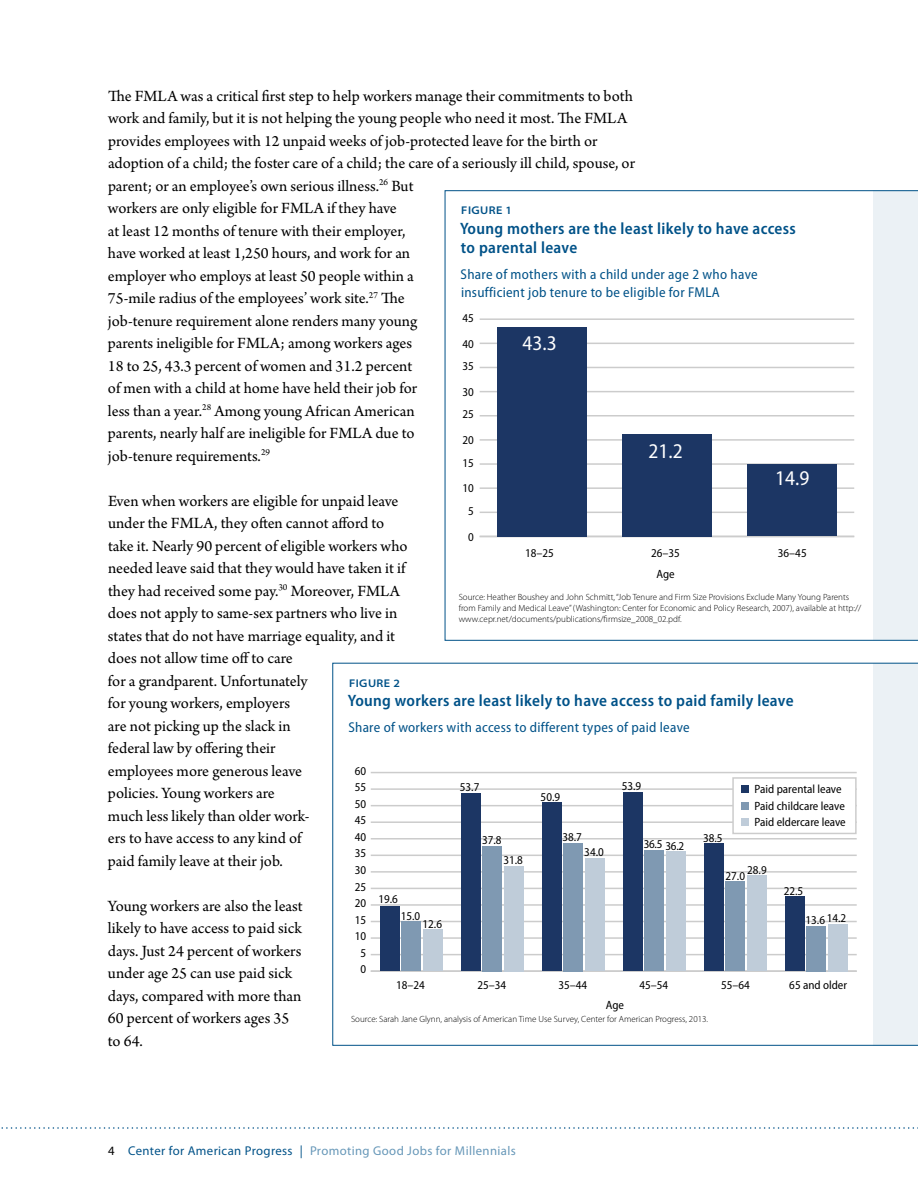
<style>
.page{position:relative;width:918px;height:1188px;background:#fff}
.page>*{position:absolute;margin:0;border:0;box-sizing:border-box;transform-origin:0 0}
.t1{font:semi-condensed 21px "Myriad Pro";color:#fff}
.t2{font:16.5px/22.5px "Arno Pro";color:#000}
.t3{font:600 semi-condensed 16.5px/19.5px "Myriad Pro";letter-spacing:.02em;color:#005288}
.t4{font:semi-condensed 14.25px/17.1px "Myriad Pro";letter-spacing:.02em;color:#005288}
.t5{font:12.75px "Myriad Pro";letter-spacing:.03em;color:#6697b8}
.t6{font:semi-condensed 12px/16.5px "Myriad Pro";color:#000}
.t7{font:600 semi-expanded 11.25px "Myriad Pro";letter-spacing:.04em;color:#005288}
.t8{font:300 9px/10.8px "Myriad Pro";color:#000}
.s1{color:#000}
.s2{color:#005288}
</style>
<div class="page">
<svg style="left:1px;top:1127px;width:917px;height:2px"></svg>
<svg style="left:445px;top:190px;width:473px;height:450px"></svg>
<hr style="left:480px;top:536px;width:374px;height:1px;background:#ccc">
<hr style="left:480px;top:487px;width:374px;height:2px;background:#ccc">
<hr style="left:480px;top:439px;width:374px;height:2px;background:#ccc">
<hr style="left:480px;top:391px;width:374px;height:1px;background:#ccc">
<hr style="left:480px;top:343px;width:374px;height:1px;background:#ccc">
<hr style="left:480px;top:512px;width:374px;height:1px;background:#ccc">
<hr style="left:480px;top:463px;width:374px;height:2px;background:#ccc">
<hr style="left:480px;top:415px;width:374px;height:2px;background:#ccc">
<hr style="left:480px;top:367px;width:374px;height:1px;background:#ccc">
<hr style="left:480px;top:318px;width:374px;height:2px;background:#ccc">
<div style="left:497px;top:327px;width:90px;height:209px;background:#1c3664"></div>
<div style="left:622px;top:434px;width:90px;height:102px;background:#1c3664"></div>
<div style="left:747px;top:465px;width:90px;height:71px;background:#1c3664"></div>
<svg style="left:333px;top:663px;width:585px;height:383px"></svg>
<hr style="left:371px;top:970px;width:486px;height:2px;background:#ccc">
<hr style="left:371px;top:937px;width:486px;height:2px;background:#ccc">
<hr style="left:371px;top:904px;width:486px;height:2px;background:#ccc">
<hr style="left:371px;top:871px;width:486px;height:2px;background:#ccc">
<hr style="left:371px;top:838px;width:486px;height:2px;background:#ccc">
<hr style="left:371px;top:805px;width:486px;height:1px;background:#ccc">
<hr style="left:371px;top:772px;width:486px;height:1px;background:#ccc">
<hr style="left:371px;top:954px;width:486px;height:1px;background:#ccc">
<hr style="left:371px;top:921px;width:486px;height:1px;background:#ccc">
<hr style="left:371px;top:888px;width:486px;height:1px;background:#ccc">
<hr style="left:371px;top:855px;width:486px;height:1px;background:#ccc">
<hr style="left:371px;top:821px;width:486px;height:2px;background:#ccc">
<hr style="left:371px;top:788px;width:486px;height:2px;background:#ccc">
<div style="left:423px;top:929px;width:20px;height:42px;background:#bfccd9"></div>
<div style="left:504px;top:866px;width:20px;height:105px;background:#bfccd9"></div>
<div style="left:585px;top:859px;width:20px;height:112px;background:#bfccd9"></div>
<div style="left:666px;top:851px;width:20px;height:120px;background:#bfccd9"></div>
<div style="left:747px;top:876px;width:20px;height:95px;background:#bfccd9"></div>
<div style="left:828px;top:924px;width:20px;height:47px;background:#bfccd9"></div>
<div style="left:402px;top:922px;width:19px;height:49px;background:#7f99b2"></div>
<div style="left:483px;top:846px;width:19px;height:125px;background:#7f99b2"></div>
<div style="left:564px;top:843px;width:19px;height:128px;background:#7f99b2"></div>
<div style="left:645px;top:850px;width:19px;height:121px;background:#7f99b2"></div>
<div style="left:726px;top:882px;width:19px;height:89px;background:#7f99b2"></div>
<div style="left:807px;top:926px;width:19px;height:45px;background:#7f99b2"></div>
<div style="left:380px;top:906px;width:19px;height:65px;background:#1c3664"></div>
<div style="left:461px;top:793px;width:19px;height:178px;background:#1c3664"></div>
<div style="left:542px;top:803px;width:19px;height:168px;background:#1c3664"></div>
<div style="left:623px;top:793px;width:19px;height:178px;background:#1c3664"></div>
<div style="left:704px;top:844px;width:19px;height:127px;background:#1c3664"></div>
<div style="left:785px;top:897px;width:19px;height:74px;background:#1c3664"></div>
<div style="left:733px;top:778px;width:123px;height:55px;background:#fff"></div>
<div style="left:732px;top:777px;width:125px;height:57px;border:2px solid #ccc"></div>
<div style="left:742px;top:786px;width:7px;height:7px;background:#1c3664"></div>
<div style="left:742px;top:802px;width:7px;height:8px;background:#7f99b2"></div>
<div style="left:742px;top:819px;width:7px;height:7px;background:#bfccd9"></div>
<p class="t2" style="left:108px;top:85px;width:529px">The FMLA was a critical first step to help workers manage their commitments to both work and family, but it is not helping the young people who need it most. The FMLA provides employees with 12 unpaid weeks of job-protected leave for the birth or adoption of a child; the foster care of a child; the care of a seriously ill child, spouse, or parent; or an employee’s own serious illness.<sup>26</sup> But<br>workers are only eligible for FMLA if they have<br>at least 12 months of tenure with their employer,<br>have worked at least 1,250 hours, and work for an<br>employer who employs at least 50 people within a<br>75-mile radius of the employees’ work site.<sup>27</sup> The<br>job-tenure requirement alone renders many young<br>parents ineligible for FMLA; among workers ages<br>18 to 25, 43.3 percent of women and 31.2 percent<br>of men with a child at home have held their job for<br>less than a year.<sup>28</sup> Among young African American<br>parents, nearly half are ineligible for FMLA due to<br>job-tenure requirements.<sup>29</sup></p>
<p class="t2" style="left:108px;top:490px;width:301px">Even when workers are eligible for unpaid leave under the FMLA, they often cannot afford to take it. Nearly 90 percent of eligible workers who needed leave said that they would have taken it if they had received some pay.<sup>30</sup> Moreover, FMLA does not apply to same-sex partners who live in states that do not have marriage equality, and it does not allow time off to care<br>for a grandparent. Unfortunately<br>for young workers, employers<br>are not picking up the slack in<br>federal law by offering their<br>employees more generous leave<br>policies. Young workers are<br>much less likely than older work-<br>ers to have access to any kind of<br>paid family leave at their job.</p>
<p class="t2" style="left:108px;top:895px;width:196px">Young workers are also the least likely to have access to paid sick days. Just 24 percent of workers under age 25 can use paid sick days, compared with more than<br>60 percent of workers ages 35 to 64.</p>
<p class="t7" style="left:461px;top:204px;width:52px">FIGURE 1</p>
<p class="t3" style="left:460px;top:219px;width:337px">Young mothers are the least likely to have access to parental leave</p>
<p class="t4" style="left:461px;top:266px;width:299px">Share of mothers with a child under age 2 who have insufficient job tenure to be eligible for FMLA</p>
<p class="t6" style="left:462px;top:310px;width:13px">45</p>
<p class="t1" style="left:522px;top:332px;width:36px">43.3</p>
<p class="t6" style="left:462px;top:336px;width:13px">40</p>
<p class="t6" style="left:462px;top:358px;width:13px">35</p>
<p class="t6" style="left:462px;top:384px;width:13px">30</p>
<p class="t6" style="left:462px;top:406px;width:13px">25</p>
<p class="t6" style="left:462px;top:432px;width:13px">20</p>
<p class="t1" style="left:648px;top:439px;width:36px">21.2</p>
<p class="t6" style="left:462px;top:455px;width:13px">15</p>
<p class="t1" style="left:775px;top:467px;width:36px">14.9</p>
<p class="t6" style="left:462px;top:480px;width:13px">10</p>
<p class="t6" style="left:468px;top:503px;width:7px">5</p>
<p class="t6" style="left:468px;top:529px;width:7px">0</p>
<p class="t6" style="left:525px;top:545px;width:30px">18–25</p>
<p class="t6" style="left:651px;top:545px;width:30px">26–35</p>
<p class="t6" style="left:778px;top:545px;width:30px">36–45</p>
<p class="t6" style="left:656px;top:566px;width:20px">Age</p>
<p class="t8" style="left:459px;top:592px;width:404px">Source: Heather Boushey and John Schmitt, “Job Tenure and Firm Size Provisions Exclude Many Young Parents from Family and Medical Leave” (Washington: Center for Economic and Policy Research, 2007), available at http:// www.cepr.net/documents/publications/firmsize_2008_02.pdf.</p>
<p class="t7" style="left:349px;top:677px;width:52px">FIGURE 2</p>
<p class="t3" style="left:348px;top:691px;width:447px">Young workers are least likely to have access to paid family leave</p>
<p class="t4" style="left:348px;top:719px;width:343px">Share of workers with access to different types of paid leave</p>
<p class="t6" style="left:355px;top:763px;width:13px">60</p>
<p class="t6" style="left:622px;top:778px;width:21px">53.9</p>
<p class="t6" style="left:460px;top:779px;width:21px">53.7</p>
<p class="t6" style="left:355px;top:779px;width:13px">55</p>
<p class="t6" style="left:755px;top:781px;width:93px">Paid parental leave<br>Paid childcare leave<br>Paid eldercare leave</p>
<p class="t6" style="left:541px;top:789px;width:21px">50.9</p>
<p class="t6" style="left:355px;top:796px;width:13px">50</p>
<p class="t6" style="left:355px;top:812px;width:13px">45</p>
<p class="t6" style="left:562px;top:829px;width:21px">38.7</p>
<p class="t6" style="left:355px;top:829px;width:13px">40</p>
<p class="t6" style="left:703px;top:830px;width:21px">38.5</p>
<p class="t6" style="left:482px;top:832px;width:21px">37.8</p>
<p class="t6" style="left:644px;top:837px;width:42px">36.5 36.2</p>
<p class="t6" style="left:584px;top:844px;width:21px">34.0</p>
<p class="t6" style="left:355px;top:845px;width:13px">35</p>
<p class="t6" style="left:503px;top:852px;width:21px">31.8</p>
<p class="t6" style="left:747px;top:862px;width:21px">28.9</p>
<p class="t6" style="left:355px;top:862px;width:13px">30</p>
<p class="t6" style="left:726px;top:868px;width:21px">27.0</p>
<p class="t6" style="left:355px;top:879px;width:13px">25</p>
<p class="t6" style="left:784px;top:883px;width:21px">22.5</p>
<p class="t6" style="left:378px;top:891px;width:21px">19.6</p>
<p class="t6" style="left:355px;top:895px;width:13px">20</p>
<p class="t6" style="left:401px;top:908px;width:21px">15.0</p>
<p class="t6" style="left:806px;top:911px;width:42px">13.6 14.2</p>
<p class="t6" style="left:355px;top:912px;width:13px">15</p>
<p class="t6" style="left:423px;top:916px;width:21px">12.6</p>
<p class="t6" style="left:355px;top:928px;width:13px">10</p>
<p class="t6" style="left:360px;top:945px;width:7px">5</p>
<p class="t6" style="left:360px;top:961px;width:7px">0</p>
<p class="t6" style="left:396px;top:977px;width:30px">18–24</p>
<p class="t6" style="left:478px;top:977px;width:30px">25–34</p>
<p class="t6" style="left:559px;top:977px;width:30px">35–44</p>
<p class="t6" style="left:640px;top:977px;width:30px">45–54</p>
<p class="t6" style="left:721px;top:977px;width:30px">55–64</p>
<p class="t6" style="left:789px;top:977px;width:59px">65 and older</p>
<p class="t6" style="left:606px;top:997px;width:20px">Age</p>
<p class="t8" style="left:351px;top:1014px;width:359px">Source: Sarah Jane Glynn, analysis of American Time Use Survey, Center for American Progress, 2013.</p>
<p class="t5" style="left:108px;top:1143px;width:409px"><span class="s1">4</span> <span class="s2">Center for American Progress |</span> Promoting Good Jobs for Millennials</p>
</div>
